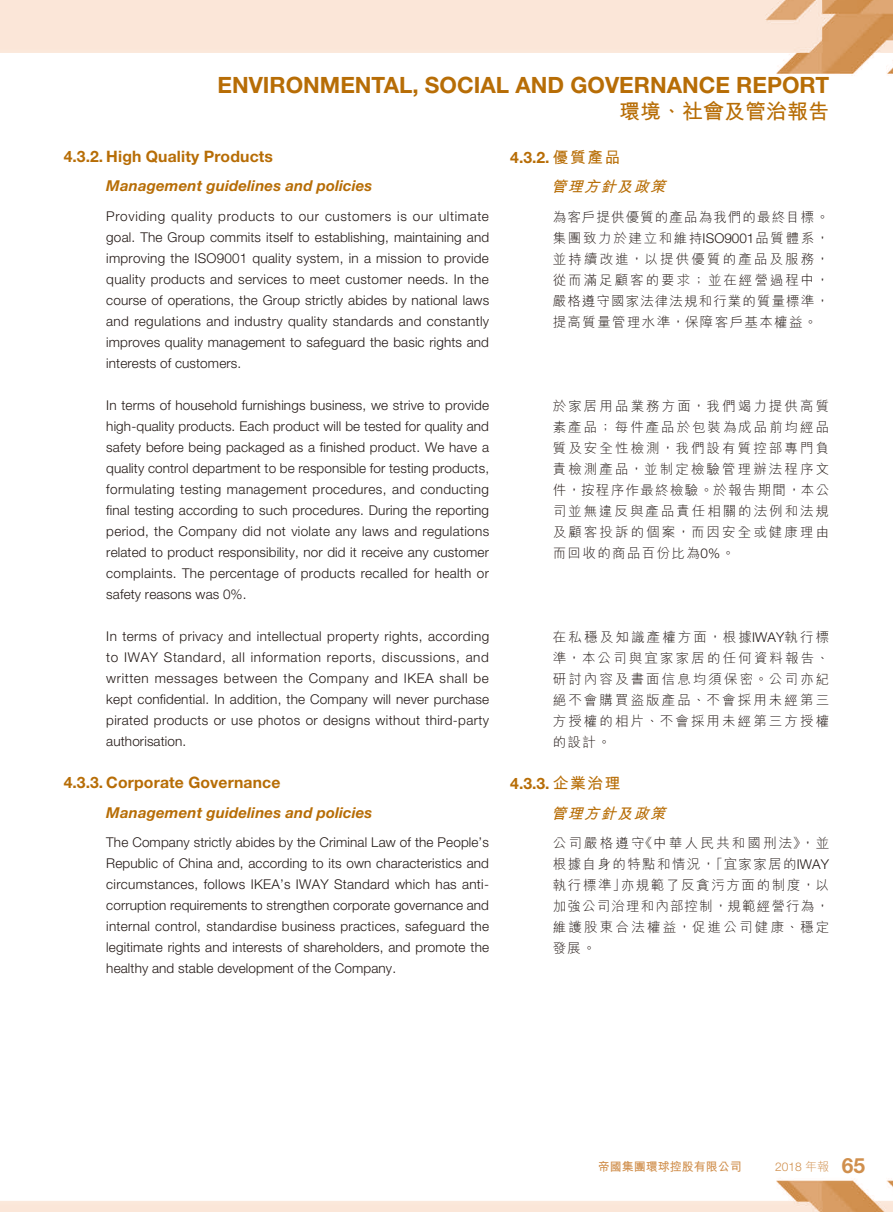
<style>
.page{position:relative;width:893px;height:1212px;background:#fff}
.page>*{position:absolute;margin:0;border:0;box-sizing:border-box;transform-origin:0 0}
.t1{font:700 22.5px "Helvetica Neue LT Std";color:#b76d06}
.t2{font:700 21px "M Hei HK";color:#b76d06}
.t3{font:700 21px "Helvetica Neue LT Std";color:#d08f4d}
.t4{font:700 15.75px "Helvetica Neue LT Std";letter-spacing:.01em;color:#b76d06}
.t5{font:italic 700 15px "Helvetica Neue LT Std";letter-spacing:.01em;color:#b76d06}
.t6{font:italic 700 15px "M Hei HK";color:#b76d06}
.t7{font:300 13.5px/21px "Helvetica Neue LT Std";letter-spacing:.01em;color:#231916;text-align:justify}
.t8{font:300 13.5px/21px "M Hei HK";letter-spacing:.145em;color:#231916;text-align:justify}
.t9{font:700 12px "M Hei HK";color:#d08f4d}
.t10{font:300 12px "Helvetica Neue LT Std";color:#d08f4d}
.s1{font-family:"M Hei HK"}
.s2{font-family:"Helvetica Neue LT Std"}
</style>
<div class="page">
<img style="left:0;top:0;width:893px;height:1212px">
<h1 class="t1" style="left:217px;top:71px;width:613px">ENVIRONMENTAL, SOCIAL AND GOVERNANCE REPORT</h1>
<h2 class="t2" style="left:619px;top:96px;width:211px">環境、社會及管治報告</h2>
<p class="t4" style="left:64px;top:147px;width:211px">4.3.2. High Quality Products</p>
<p class="t5" style="left:106px;top:177px;width:267px">Management guidelines and policies</p>
<p class="t7" style="left:106px;top:205px;width:384px">Providing quality products to our customers is our ultimate goal. The Group commits itself to establishing, maintaining and improving the ISO9001 quality system, in a mission to provide quality products and services to meet customer needs. In the course of operations, the Group strictly abides by national laws and regulations and industry quality standards and constantly improves quality management to safeguard the basic rights and interests of customers.</p>
<p class="t7" style="left:106px;top:394px;width:384px">In terms of household furnishings business, we strive to provide high-quality products. Each product will be tested for quality and safety before being packaged as a finished product. We have a quality control department to be responsible for testing products, formulating testing management procedures, and conducting final testing according to such procedures. During the reporting period, the Company did not violate any laws and regulations related to product responsibility, nor did it receive any customer complaints. The percentage of products recalled for health or safety reasons was 0%.</p>
<p class="t7" style="left:106px;top:625px;width:384px">In terms of privacy and intellectual property rights, according to IWAY Standard, all information reports, discussions, and written messages between the Company and IKEA shall be kept confidential. In addition, the Company will never purchase pirated products or use photos or designs without third-party authorisation.</p>
<p class="t4" style="left:64px;top:773px;width:218px">4.3.3. Corporate Governance</p>
<p class="t5" style="left:106px;top:803px;width:267px">Management guidelines and policies</p>
<p class="t7" style="left:106px;top:831px;width:384px">The Company strictly abides by the Criminal Law of the People’s Republic of China and, according to its own characteristics and circumstances, follows IKEA’s IWAY Standard which has anti&shy;corruption requirements to strengthen corporate governance and internal control, standardise business practices, safeguard the legitimate rights and interests of shareholders, and promote the healthy and stable development of the Company.</p>
<p class="t4" style="left:510px;top:148px;width:112px">4.3.2. <span class="s1">優質產品</span></p>
<p class="t6" style="left:551px;top:176px;width:121px">管理方針及政策</p>
<p class="t8" style="left:553px;top:206px;width:278px">為客戶提供優質的產品為我們的最終目標。集團致力於建立和維持<span class="s2">ISO9001</span>品質體系，並持續改進，以提供優質的產品及服務，從而滿足顧客的要求；並在經營過程中，嚴格遵守國家法律法規和行業的質量標準，提高質量管理水準，保障客戶基本權益。</p>
<p class="t8" style="left:553px;top:395px;width:278px">於家居用品業務方面，我們竭力提供高質素產品；每件產品於包裝為成品前均經品質及安全性檢測，我們設有質控部專門負責檢測產品，並制定檢驗管理辦法程序文件，按程序作最終檢驗。於報告期間，本公司並無違反與產品責任相關的法例和法規及顧客投訴的個案，而因安全或健康理由而回收的商品百份比為<span class="s2">0%</span>。</p>
<p class="t8" style="left:553px;top:626px;width:278px">在私穩及知識產權方面，根據<span class="s2">IWAY</span>執行標準，本公司與宜家家居的任何資料報告、研討內容及書面信息均須保密。公司亦紀絕不會購買盜版產品、不會採用未經第三方授權的相片、不會採用未經第三方授權的設計。</p>
<p class="t4" style="left:510px;top:774px;width:112px">4.3.3. <span class="s1">企業治理</span></p>
<p class="t6" style="left:551px;top:802px;width:121px">管理方針及政策</p>
<p class="t8" style="left:553px;top:832px;width:278px">公司嚴格遵守《中華人民共和國刑法》，並根據自身的特點和情況，「宜家家居的<span class="s2">IWAY</span>執行標準」亦規範了反貪污方面的制度，以加強公司治理和內部控制，規範經營行為，維護股東合法權益，促進公司健康、穩定發展。</p>
<p class="t9" style="left:598px;top:1158px;width:145px">帝國集團環球控股有限公司</p>
<p class="t10" style="left:775px;top:1159px;width:56px">2018 <span class="s1">年報</span></p>
<h2 class="t3" style="left:842px;top:1152px;width:25px">65</h2>
</div>
